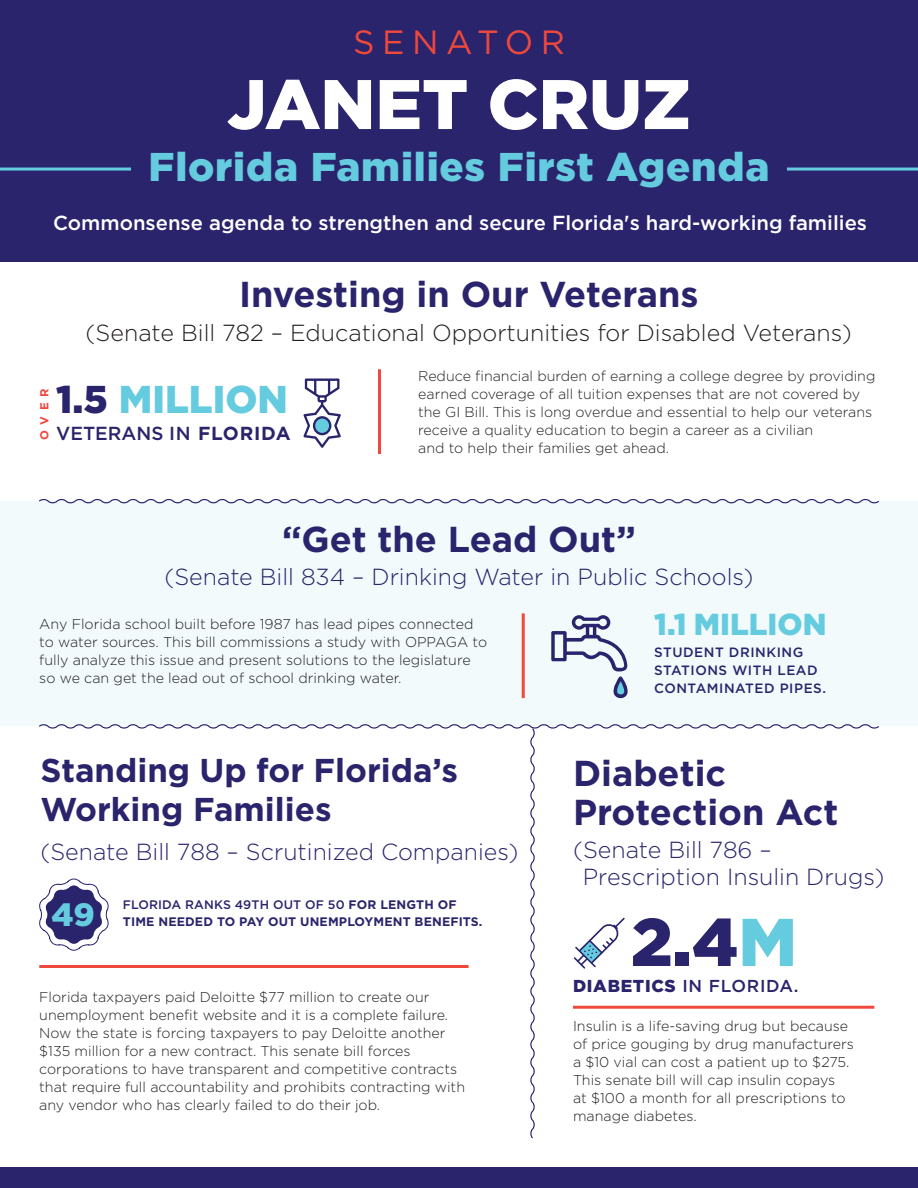
<style>
.page{position:relative;width:918px;height:1188px;background:#fff}
.page>*{position:absolute;margin:0;border:0;box-sizing:border-box;transform-origin:0 0}
.t1{font:900 69.9px "Gotham";color:#fff}
.t2{font:900 67.5px "Gotham";color:#2a246c}
.t3{font:900 40.05px "Gotham";letter-spacing:.02em;color:#65cbdf}
.t4{font:900 38.7px "Gotham";color:#65cbdf}
.t5{font:700 36px/39px "Gotham";color:#2a246c}
.t6{font:33.6px "Gotham";letter-spacing:.225em;color:#ef483c}
.t7{font:700 33px/39px "Gotham";color:#2a246c}
.t8{font:900 32.25px "Gotham";color:#65cbdf}
.t9{font:900 30.3px "Gotham";color:#65cbdf}
.t10{font:300 23.25px/27px "Gotham";color:#2a246c}
.t11{font:300 23.25px "Gotham";color:#231f20}
.t12{font:500 20.25px "Gotham";color:#fff}
.t13{font:500 18.9px "Gotham";color:#2a246c}
.t14{font:500 17.25px "Gotham";letter-spacing:.04em;color:#2a246c}
.t15{font:300 14.25px/18px "Gotham";color:#231f20}
.t16{font:500 13.5px/18px "Gotham";letter-spacing:.04em;color:#2a246c}
.t17{font:700 12.3px/17px "Gotham";letter-spacing:.01em;color:#2a246c}
.t18{font:700 11.55px "Gotham";color:#ef483c}
.s1{color:#2a246c}
.s2{font-weight:700}
.s3{font-weight:500}
.s4{color:#65cbdf}
.s5{font-weight:900}
</style>
<div class="page">
<div style="left:0;top:0;width:918px;height:261px;background:#2a246c"></div>
<div style="left:0;top:501px;width:918px;height:225px;background:#f2fafc"></div>
<svg style="left:303px;top:379px;width:38px;height:69px"></svg>
<svg style="left:39px;top:499px;width:840px;height:5px"></svg>
<svg style="left:39px;top:724px;width:840px;height:415px"></svg>
<hr style="left:573px;top:1006px;width:301px;height:3px;background:#ef483c">
<hr style="left:39px;top:965px;width:430px;height:3px;background:#ef483c">
<hr style="left:378px;top:369px;width:3px;height:85px;background:#ef483c">
<hr style="left:522px;top:613px;width:3px;height:85px;background:#ef483c">
<svg style="left:551px;top:615px;width:77px;height:84px"></svg>
<hr style="left:787px;top:168px;width:131px;height:3px;background:#65cbdf">
<hr style="left:0;top:168px;width:131px;height:3px;background:#65cbdf">
<div style="left:0;top:1167px;width:918px;height:21px;background:#2a246c"></div>
<h3 class="t6" style="left:353px;top:23px;width:214px">SENATOR</h3>
<h1 class="t1" style="left:227px;top:56px;width:465px">JANET CRUZ</h1>
<h3 class="t3" style="left:149px;top:139px;width:622px">Florida Families First Agenda</h3>
<h3 class="t12" style="left:53px;top:209px;width:816px">Commonsense agenda to strengthen and secure Florida's hard-working families</h3>
<h3 class="t5" style="left:239px;top:274px;width:461px">Investing in Our Veterans</h3>
<h3 class="t11" style="left:86px;top:318px;width:768px">(Senate Bill 782 – Educational Opportunities for Disabled Veterans)</h3>
<h3 class="t4" style="left:56px;top:373px;width:233px"><span class="s1">1.5</span> MILLION</h3>
<p class="t18" style="left:37px;top:440px;width:53px;rotate:-90deg">OVER</p>
<h3 class="t13" style="left:56px;top:421px;width:236px">VETERANS IN <span class="s2">FLORIDA</span></h3>
<p class="t15" style="left:418px;top:366px;width:459px">Reduce financial burden of earning a college degree by providing earned coverage of all tuition expenses that are not covered by the GI Bill. This is long overdue and essential to help our veterans receive a quality education to begin a career as a civilian<br>and to help their families get ahead.</p>
<h3 class="t5" style="left:282px;top:519px;width:355px">“Get the Lead Out”</h3>
<h3 class="t10" style="left:164px;top:563px;width:591px">(Senate Bill 834 – Drinking Water in Public Schools)</h3>
<p class="t15" style="left:39px;top:615px;width:436px">Any Florida school built before 1987 has lead pipes connected</p>
<h3 class="t9" style="left:654px;top:603px;width:174px">1.1 MILLION</h3>
<p class="t15" style="left:39px;top:633px;width:449px">to water sources. This bill commissions a study with OPPAGA to fully analyze this issue and present solutions to the legislature so we can get the lead out of school drinking water.</p>
<p class="t16" style="left:654px;top:643px;width:173px">STUDENT DRINKING<br>STATIONS WITH LEAD<br>CONTAMINATED PIPES.</p>
<h3 class="t7" style="left:40px;top:751px;width:419px">Standing Up for Florida’s<br>Working Families</h3>
<h3 class="t5" style="left:573px;top:754px;width:267px">Diabetic<br>Protection Act</h3>
<h3 class="t10" style="left:40px;top:837px;width:480px">(Senate Bill 788 – Scrutinized Companies)</h3>
<h3 class="t10" style="left:583px;top:836px;width:303px;text-indent:-10px">(Senate Bill 786 –<br>Prescription Insulin Drugs)</h3>
<h3 class="t8" style="left:52px;top:893px;width:45px">49</h3>
<p class="t17" style="left:123px;top:896px;width:361px"><span class="s3">FLORIDA RANKS 49TH OUT OF 50</span> FOR LENGTH OF<br>TIME NEEDED TO PAY OUT UNEMPLOYMENT BENEFITS.</p>
<p class="t15" style="left:39px;top:987px;width:427px">Florida taxpayers paid Deloitte $77 million to create our unemployment benefit website and it is a complete failure.<br>Now the state is forcing taxpayers to pay Deloitte another $135 million for a new contract. This senate bill forces corporations to have transparent and competitive contracts that require full accountability and prohibits contracting with any vendor who has clearly failed to do their job.</p>
<h2 class="t2" style="left:631px;top:896px;width:168px">2.4<span class="s4">M</span></h2>
<p class="t14" style="left:573px;top:975px;width:227px"><span class="s5">DIABETICS</span> IN FLORIDA.</p>
<p class="t15" style="left:573px;top:1017px;width:282px">Insulin is a life-saving drug but because of price gouging by drug manufacturers a $10 vial can cost a patient up to $275.<br>This senate bill will cap insulin copays<br>at $100 a month for all prescriptions to manage diabetes.</p>
</div>
